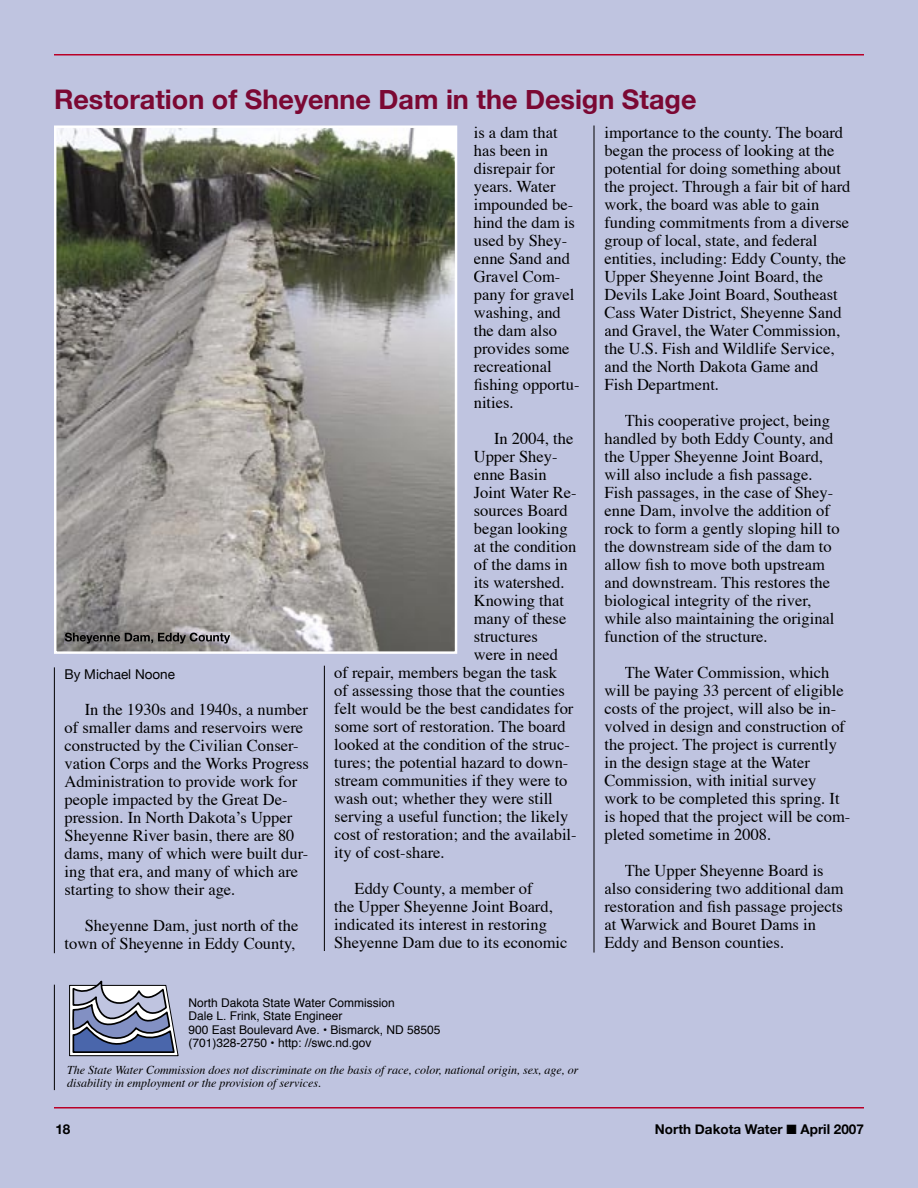
<style>
.page{position:relative;width:918px;height:1188px;background:#bfc4e0}
.page>*{position:absolute;margin:0;border:0;box-sizing:border-box;transform-origin:0 0}
.t1{font:700 27px "Helvetica Neue";color:#7b0833}
.t2{font:16.5px/18px "Times";color:#000}
.t3{font:700 13.5px "Helvetica Neue";color:#000}
.t4{font:13.5px "Helvetica Neue";color:#000}
.heads{font:italic 12px/13.5px "Times";color:#000}
.heads-2{font:12px "Helvetica";color:#000}
</style>
<div class="page">
<hr style="left:54px;top:1107px;width:810px;height:2px;background:#b90027">
<hr style="left:54px;top:54px;width:810px;height:2px;background:#b90027">
<svg style="left:69px;top:980px;width:110px;height:77px"></svg>
<hr style="left:54px;top:985px;width:1px;height:105px;background:#000">
<hr style="left:54px;top:667px;width:1px;height:286px;background:#000">
<hr style="left:324px;top:666px;width:1px;height:285px;background:#000">
<hr style="left:594px;top:126px;width:1px;height:827px;background:#000">
<svg style="left:54px;top:126px;width:403px;height:528px;background:#918f89"></svg>
<img style="left:65px;top:633px;width:165px;height:11px">
<p class="t1" style="left:54px;top:83px;width:644px">Restoration of Sheyenne Dam in the Design Stage</p>
<p class="t2" style="left:474px;top:124px;width:107px">is a dam that has been in disrepair for years. Water impounded be&shy;hind the dam is used by Shey&shy;enne Sand and<br>Gravel Com&shy;pany for gravel washing, and the dam also provides some recreational fishing opportu&shy;nities.</p>
<p class="t2" style="left:494px;top:430px;width:81px">In 2004, the</p>
<p class="t2" style="left:474px;top:448px;width:85px">Upper Shey-</p>
<p class="t2" style="left:474px;top:466px;width:74px">enne Basin</p>
<p class="t2" style="left:474px;top:484px;width:104px">Joint Water Re-</p>
<p class="t2" style="left:474px;top:502px;width:95px">sources Board</p>
<p class="t2" style="left:474px;top:520px;width:95px">began looking</p>
<p class="t2" style="left:474px;top:538px;width:104px">at the condition</p>
<p class="t2" style="left:474px;top:556px;width:95px">of the dams in</p>
<p class="t2" style="left:474px;top:574px;width:92px">its watershed.</p>
<p class="t2" style="left:474px;top:592px;width:92px">Knowing that</p>
<p class="t2" style="left:474px;top:610px;width:94px">many of these</p>
<p class="t2" style="left:474px;top:628px;width:66px">structures</p>
<p class="t2" style="left:474px;top:646px;width:86px">were in need</p>
<p class="t2" style="left:334px;top:664px;width:224px">of repair, members began the task</p>
<p class="t2" style="left:334px;top:682px;width:232px">of assessing those that the counties</p>
<p class="t2" style="left:334px;top:700px;width:241px">felt would be the best candidates for</p>
<p class="t2" style="left:334px;top:718px;width:233px">some sort of restoration. The board</p>
<p class="t2" style="left:334px;top:736px;width:237px">looked at the condition of the struc-</p>
<p class="t2" style="left:334px;top:754px;width:236px">tures; the potential hazard to down-</p>
<p class="t2" style="left:334px;top:772px;width:235px">stream communities if they were to</p>
<p class="t2" style="left:334px;top:790px;width:220px">wash out; whether they were still</p>
<p class="t2" style="left:334px;top:808px;width:236px">serving a useful function; the likely</p>
<p class="t2" style="left:334px;top:826px;width:244px">cost of restoration; and the availabil-</p>
<p class="t2" style="left:334px;top:844px;width:112px">ity of cost-share.</p>
<p class="t2" style="left:334px;top:880px;width:235px;text-indent:20px">Eddy County, a member of<br>the Upper Sheyenne Joint Board, indicated its interest in restoring<br>Sheyenne Dam due to its economic</p>
<p class="t2" style="left:604px;top:124px;width:247px">importance to the county. The board began the process of looking at the potential for doing something about the project. Through a fair bit of hard work, the board was able to gain funding commitments from a diverse group of local, state, and federal entities, including: Eddy County, the Upper Sheyenne Joint Board, the Devils Lake Joint Board, Southeast Cass Water District, Sheyenne Sand and Gravel, the Water Commission, the U.S. Fish and Wildlife Service, and the North Dakota Game and Fish Department.</p>
<p class="t2" style="left:604px;top:412px;width:237px;text-indent:20px">This cooperative project, being handled by both Eddy County, and the Upper Sheyenne Joint Board, will also include a fish passage.<br>Fish passages, in the case of Shey&shy;enne Dam, involve the addition of rock to form a gently sloping hill to the downstream side of the dam to allow fish to move both upstream and downstream. This restores the biological integrity of the river, while also maintaining the original function of the structure.</p>
<p class="t2" style="left:604px;top:664px;width:247px;text-indent:20px">The Water Commission, which will be paying 33 percent of eligible costs of the project, will also be in&shy;volved in design and construction of the project. The project is currently in the design stage at the Water Commission, with initial survey work to be completed this spring. It is hoped that the project will be com&shy;pleted sometime in 2008.</p>
<p class="t2" style="left:604px;top:862px;width:241px;text-indent:20px">The Upper Sheyenne Board is also considering two additional dam restoration and fish passage projects at Warwick and Bouret Dams in<br>Eddy and Benson counties.</p>
<p class="t4" style="left:64px;top:666px;width:112px">By Michael Noone</p>
<p class="t2" style="left:64px;top:701px;width:246px;text-indent:20px">In the 1930s and 1940s, a number of smaller dams and reservoirs were constructed by the Civilian Conser&shy;vation Corps and the Works Progress Administration to provide work for people impacted by the Great De&shy;pression. In North Dakotaʼs Upper Sheyenne River basin, there are 80 dams, many of which were built dur&shy;ing that era, and many of which are starting to show their age.</p>
<p class="t2" style="left:64px;top:917px;width:235px;text-align:right">Sheyenne Dam, just north of the town of Sheyenne in Eddy County,</p>
<p class="heads-2" style="left:189px;top:994px;width:208px">North Dakota State Water Commission</p>
<p class="heads-2" style="left:189px;top:1008px;width:156px">Dale L. Frink, State Engineer</p>
<p class="heads-2" style="left:189px;top:1021px;width:254px">900 East Boulevard Ave. • Bismarck, ND 58505</p>
<p class="heads-2" style="left:189px;top:1035px;width:184px">(701)328-2750 • http: //swc.nd.gov</p>
<p class="heads" style="left:67px;top:1064px;width:513px">The State Water Commission does not discriminate on the basis of race, color, national origin, sex, age, or disability in employment or the provision of services.</p>
<p class="t3" style="left:55px;top:1121px;width:17px">18</p>
<p class="t3" style="left:655px;top:1121px;width:211px">North Dakota Water ■ April 2007</p>
</div>
